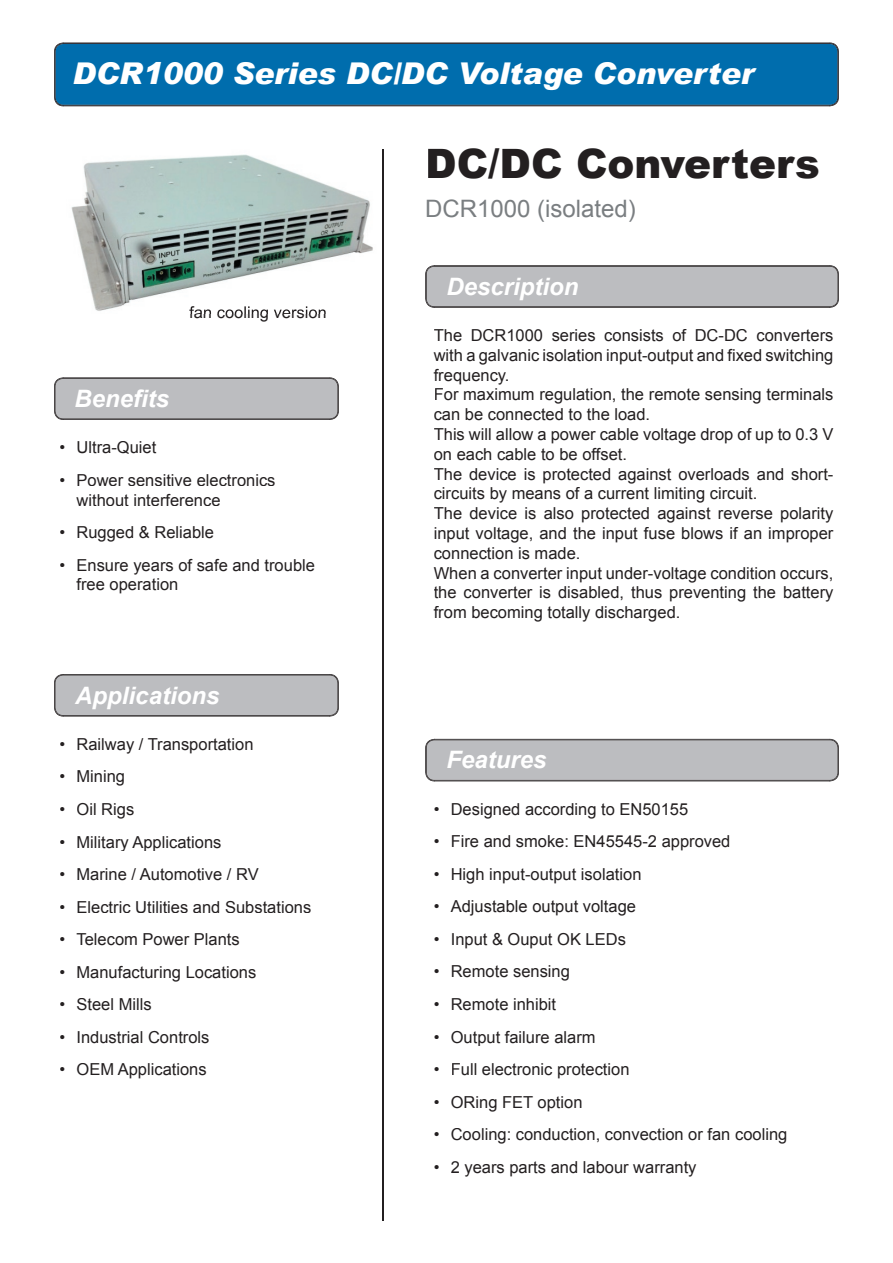
<style>
.page{position:relative;width:893px;height:1263px;background:#fff}
.page>*{position:absolute;margin:0;border:0;box-sizing:border-box;transform-origin:0 0}
.t1{font:900 40.5px "Arial";color:#231f20}
.t2{font:italic 900 30px "Arial";color:#fff}
.t3{font:italic 700 24px "Arial";color:#fff}
.t4{font:24px "Arial";color:#7a7e81}
.t5{font:16.5px/19.8px "Arial";color:#231f20}
</style>
<div class="page">
<div style="left:55px;top:43px;width:783px;height:63px;background:#006dad"></div>
<svg style="left:54px;top:377px;width:285px;height:43px;background:#b3b3b6"></svg>
<hr style="left:383px;top:149px;width:1px;height:1071px;background:#231f20">
<svg style="left:54px;top:674px;width:285px;height:42px;background:#b4b5b7"></svg>
<svg style="left:425px;top:265px;width:414px;height:43px;background:#b2b3b5"></svg>
<svg style="left:425px;top:739px;width:414px;height:42px;background:#b5b6b8"></svg>
<img style="left:71px;top:154px;width:302px;height:157px">
<img style="left:189px;top:306px;width:137px;height:7px">
<h2 class="t2" style="left:72px;top:55px;width:683px">DCR1000 Series DC/DC Voltage Converter</h2>
<p class="t5" style="left:189px;top:303px;width:139px">fan cooling version</p>
<h3 class="t3" style="left:75px;top:382px;width:96px">Benefits</h3>
<p class="t5" style="left:60px;top:438px;width:98px">• Ultra-Quiet</p>
<p class="t5" style="left:77px;top:470px;width:200px;text-indent:-17px">• Power sensitive electronics without interference</p>
<p class="t5" style="left:60px;top:523px;width:156px">• Rugged &amp; Reliable</p>
<p class="t5" style="left:77px;top:555px;width:240px;text-indent:-17px">• Ensure years of safe and trouble free operation</p>
<h3 class="t3" style="left:75px;top:679px;width:146px">Applications</h3>
<p class="t5" style="left:60px;top:734px;width:195px">• Railway / Transportation</p>
<p class="t5" style="left:60px;top:767px;width:67px">• Mining</p>
<p class="t5" style="left:60px;top:799px;width:76px">• Oil Rigs</p>
<p class="t5" style="left:60px;top:832px;width:163px">• Military Applications</p>
<p class="t5" style="left:60px;top:864px;width:201px">• Marine / Automotive / RV</p>
<p class="t5" style="left:60px;top:897px;width:253px">• Electric Utilities and Substations</p>
<p class="t5" style="left:60px;top:930px;width:182px">• Telecom Power Plants</p>
<p class="t5" style="left:60px;top:962px;width:198px">• Manufacturing Locations</p>
<p class="t5" style="left:60px;top:995px;width:94px">• Steel Mills</p>
<p class="t5" style="left:60px;top:1027px;width:151px">• Industrial Controls</p>
<p class="t5" style="left:60px;top:1060px;width:149px">• OEM Applications</p>
<h1 class="t1" style="left:425px;top:134px;width:396px">DC/DC Converters</h1>
<h3 class="t4" style="left:425px;top:193px;width:212px">DCR1000 (isolated)</h3>
<h3 class="t3" style="left:447px;top:270px;width:134px">Description</h3>
<p class="t5" style="left:434px;top:325px;width:401px">The DCR1000 series consists of DC-DC converters with a galvanic isolation input-output and fixed switching frequency.<br>For maximum regulation, the remote sensing terminals can be connected to the load.<br>This will allow a power cable voltage drop of up to 0.3 V on each cable to be offset.<br>The device is protected against overloads and short&shy;circuits by means of a current limiting circuit.<br>The device is also protected against reverse polarity input voltage, and the input fuse blows if an improper connection is made.<br>When a converter input under-voltage condition occurs, the converter is disabled, thus preventing the battery from becoming totally discharged.</p>
<h3 class="t3" style="left:447px;top:744px;width:102px">Features</h3>
<p class="t5" style="left:434px;top:799px;width:256px">• Designed according to EN50155</p>
<p class="t5" style="left:434px;top:832px;width:298px">• Fire and smoke: EN45545-2 approved</p>
<p class="t5" style="left:434px;top:864px;width:209px">• High input-output isolation</p>
<p class="t5" style="left:434px;top:897px;width:204px">• Adjustable output voltage</p>
<p class="t5" style="left:434px;top:929px;width:194px">• Input &amp; Ouput OK LEDs</p>
<p class="t5" style="left:434px;top:962px;width:138px">• Remote sensing</p>
<p class="t5" style="left:434px;top:994px;width:124px">• Remote inhibit</p>
<p class="t5" style="left:434px;top:1027px;width:163px">• Output failure alarm</p>
<p class="t5" style="left:434px;top:1060px;width:197px">• Full electronic protection</p>
<p class="t5" style="left:434px;top:1092px;width:150px">• ORing FET option</p>
<p class="t5" style="left:434px;top:1125px;width:355px">• Cooling: conduction, convection or fan cooling</p>
<p class="t5" style="left:434px;top:1157px;width:264px">• 2 years parts and labour warranty</p>
</div>
